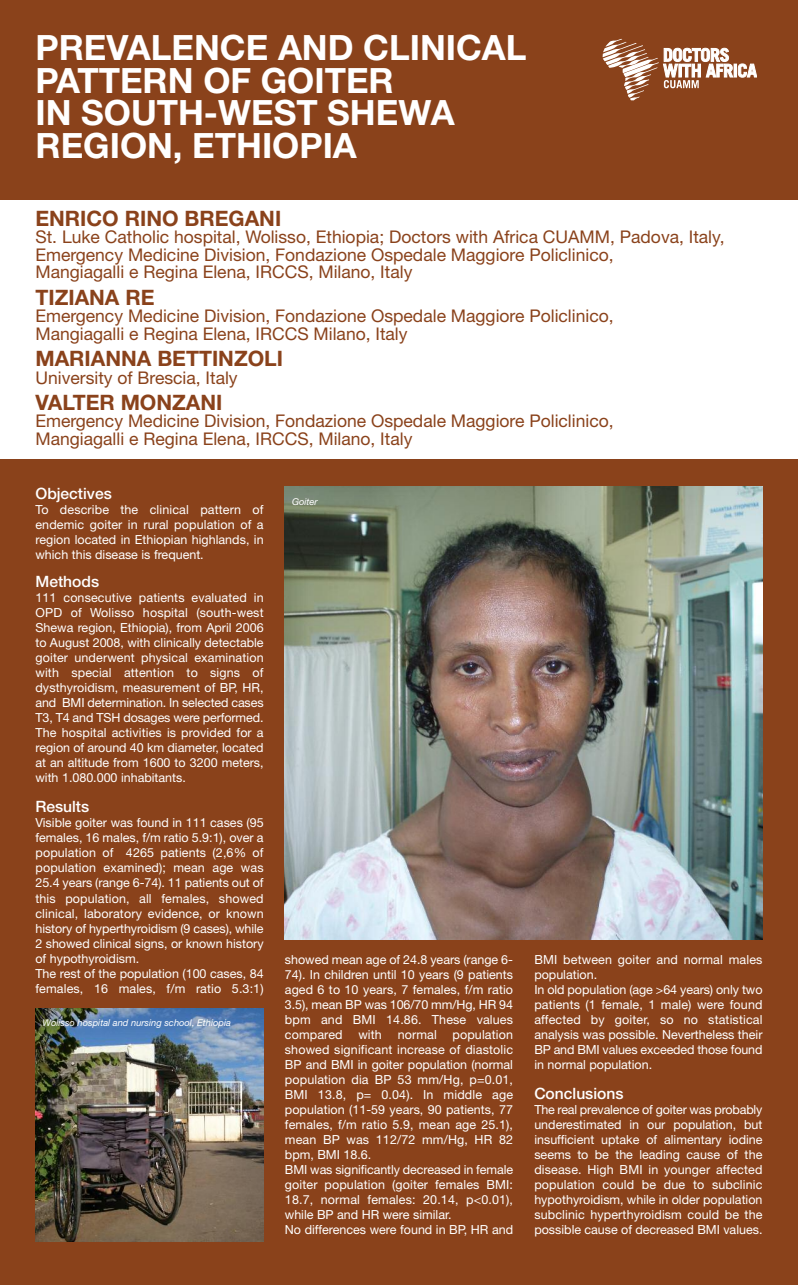
<style>
.page{position:relative;width:798px;height:1285px;background:#fff}
.page>*{position:absolute;margin:0;border:0;box-sizing:border-box;transform-origin:0 0}
.t1{font:700 34.88px/32.5px "Helvetica Neue";color:#fff}
.t2{font:700 21.25px "Helvetica Neue";color:#8a421b}
.t3{font:17.5px/17.5px "Helvetica Neue";color:#8a421b}
.t4{font:500 15.62px "Helvetica Neue";color:#fff}
.t5{font:12.5px/15px "Helvetica Neue";color:#fff;text-align:justify}
.t6{font:italic 9.38px "Helvetica Neue";color:#fff}
</style>
<div class="page">
<div style="left:0;top:0;width:797px;height:1284px;background:#8a421b"></div>
<svg style="left:602px;top:39px;width:154px;height:61px"></svg>
<div style="left:0;top:200px;width:797px;height:259px;background:#fff"></div>
<img style="left:285px;top:486px;width:477px;height:453px">
<img style="left:35px;top:1008px;width:228px;height:233px">
<h1 class="t1" style="left:35px;top:35px;width:492px">PREVALENCE AND CLINICAL<br>PATTERN OF GOITER<br>IN SOUTH-WEST SHEWA<br>REGION, ETHIOPIA</h1>
<h2 class="t2" style="left:35px;top:211px;width:247px">ENRICO RINO BREGANI</h2>
<h3 class="t3" style="left:35px;top:230px;width:690px">St. Luke Catholic hospital, Wolisso, Ethiopia; Doctors with Africa CUAMM, Padova, Italy,<br>Emergency Medicine Division, Fondazione Ospedale Maggiore Policlinico,<br>Mangiagalli e Regina Elena, IRCCS, Milano, Italy</h3>
<h2 class="t2" style="left:35px;top:289px;width:121px">TIZIANA RE</h2>
<h3 class="t3" style="left:35px;top:309px;width:579px">Emergency Medicine Division, Fondazione Ospedale Maggiore Policlinico,<br>Mangiagalli e Regina Elena, IRCCS Milano, Italy</h3>
<h2 class="t2" style="left:35px;top:351px;width:249px">MARIANNA BETTINZOLI</h2>
<h3 class="t3" style="left:35px;top:370px;width:204px">University of Brescia, Italy</h3>
<h2 class="t2" style="left:35px;top:395px;width:188px">VALTER MONZANI</h2>
<h3 class="t3" style="left:35px;top:414px;width:579px">Emergency Medicine Division, Fondazione Ospedale Maggiore Policlinico,<br>Mangiagalli e Regina Elena, IRCCS, Milano, Italy</h3>
<p class="t4" style="left:35px;top:488px;width:78px">Objectives</p>
<p class="t5" style="left:35px;top:503px;width:229px">To describe the clinical pattern of endemic goiter in rural population of a region located in Ethiopian highlands, in which this disease is frequent.</p>
<p class="t4" style="left:35px;top:576px;width:65px">Methods</p>
<p class="t5" style="left:35px;top:591px;width:229px">111 consecutive patients evaluated in OPD of Wolisso hospital (south-west Shewa region, Ethiopia), from April 2006 to August 2008, with clinically detectable goiter underwent physical examination with special attention to signs of dysthyroidism, measurement of BP, HR, and BMI determination. In selected cases T3, T4 and TSH dosages were performed.<br>The hospital activities is provided for a region of around 40 km diameter, located at an altitude from 1600 to 3200 meters, with 1.080.000 inhabitants.</p>
<p class="t4" style="left:35px;top:801px;width:55px">Results</p>
<p class="t5" style="left:35px;top:816px;width:229px;text-align:left">Visible goiter was found in 111 cases (95 females, 16 males, f/m ratio 5.9:1), over a population of 4265 patients (2,6% of population examined); mean age was 25.4 years (range 6-74). 11 patients out of this population, all females, showed clinical, laboratory evidence, or known history of hyperthyroidism (9 cases), while 2 showed clinical signs, or known history of hypothyroidism.<br>The rest of the population (100 cases, 84 females, 16 males, f/m ratio 5.3:1)</p>
<p class="t6" style="left:43px;top:1019px;width:190px">Wolisso hospital and nursing school, Ethiopia</p>
<p class="t6" style="left:292px;top:498px;width:27px">Goiter</p>
<p class="t5" style="left:285px;top:953px;width:229px">showed mean age of 24.8 years (range 6- 74). In children until 10 years (9 patients aged 6 to 10 years, 7 females, f/m ratio 3.5), mean BP was 106/70 mm/Hg, HR 94 bpm and BMI 14.86. These values compared</p>
<p class="t5" style="left:285px;top:1028px;width:229px;text-align:left;text-indent:167px">population showed significant increase of diastolic BP and BMI in goiter population (normal population dia BP 53 mm/Hg, p=0.01, BMI 13.8, p= 0.04). In middle age population (11-59 years, 90 patients, 77 females, f/m ratio 5.9, mean age 25.1), mean BP was 112/72 mm/Hg, HR 82 bpm, BMI 18.6.<br>BMI was significantly decreased in female goiter population (goiter females BMI:<br>18.7, normal females: 20.14, p&lt;0.01), while BP and HR were similar.<br>No differences were found in BP, HR and</p>
<p class="t5" style="left:358px;top:1028px;width:25px">with</p>
<p class="t5" style="left:397px;top:1028px;width:41px">normal</p>
<p class="t5" style="left:534px;top:953px;width:229px;text-align:left">BMI between goiter and normal males population.<br>In old population (age &gt;64 years) only two patients (1 female, 1 male) were found affected by goiter, so no statistical analysis was possible. Nevertheless their BP and BMI values exceeded those found in normal population.</p>
<p class="t4" style="left:534px;top:1088px;width:91px">Conclusions</p>
<p class="t5" style="left:534px;top:1103px;width:229px">The real prevalence of goiter was probably underestimated in our population, but insufficient uptake of alimentary iodine seems to be the leading cause of the disease. High BMI in younger affected population could be due to subclinic hypothyroidism, while in older population subclinic hyperthyroidism could be the possible cause of decreased BMI values.</p>
</div>
